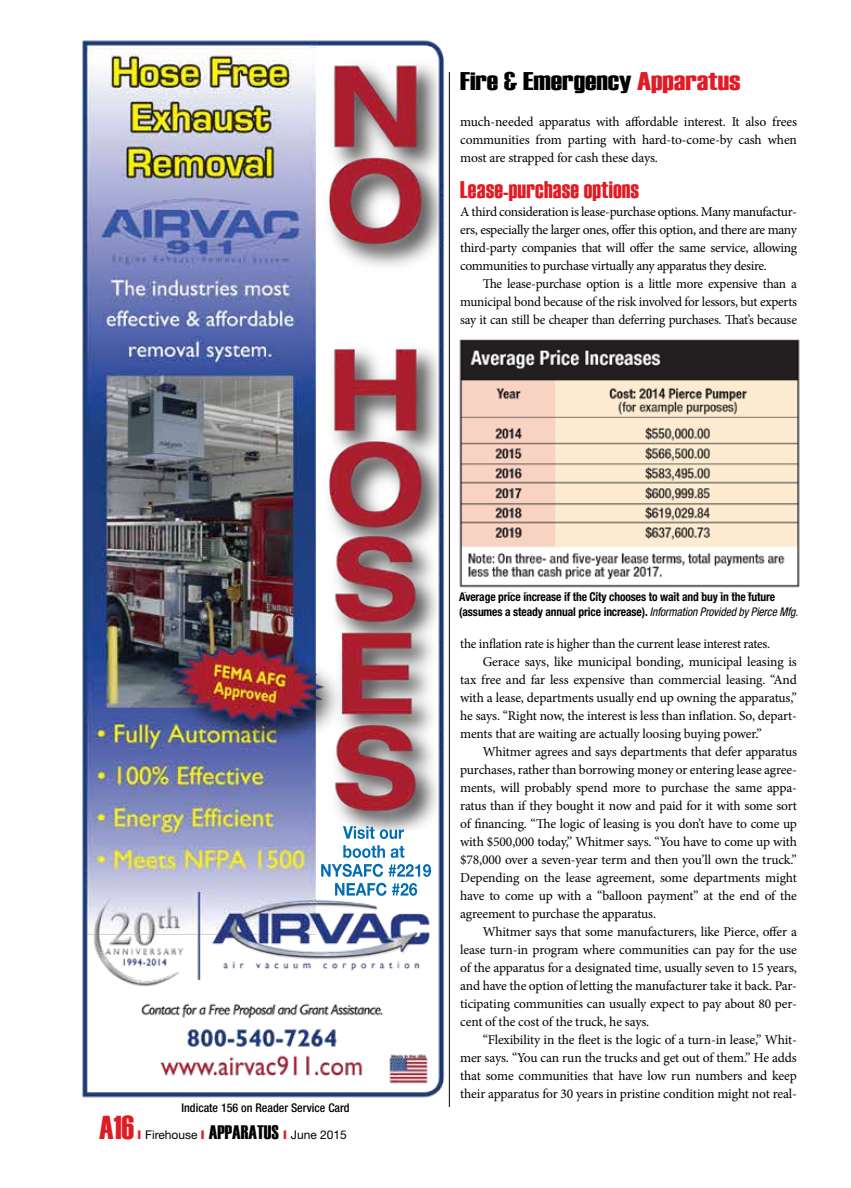
<style>
.page{position:relative;width:851px;height:1188px;background:#fff}
.page>*{position:absolute;margin:0;border:0;box-sizing:border-box;transform-origin:0 0}
.t1{font:33px "Haettenschweiler";color:#e11b24}
.t2{font:25.5px "Haettenschweiler";color:#000;scale:1.25 1}
.t3{font:24px "Haettenschweiler";letter-spacing:.01em;color:#e11b24}
.t4{font:13.5px/18px "Minion Pro";letter-spacing:-.015em;color:#000;text-align:justify}
.t5{font:700 condensed 12px/15px "Helvetica Neue LT Std";letter-spacing:-.01em;color:#000;scale:.96 1}
.t6{font:500 condensed 12px "Helvetica Neue LT Std";color:#000}
.t7{font:12px "Helvetica Neue LT Std";color:#000}
.s1{font-weight:900;color:#e11b24}
.s2{font-family:"Haettenschweiler";font-size:19.5px}
.s3{color:#e11b24}
.s4{font-weight:400;font-style:italic}
</style>
<div class="page">
<hr style="left:449px;top:72px;width:1px;height:1035px;background:#000">
<img style="left:459px;top:339px;width:341px;height:253px">
<img style="left:82px;top:40px;width:363px;height:1058px">
<p class="t6" style="left:181px;top:1101px;width:170px">Indicate 156 on Reader Service Card</p>
<p class="t1" style="left:99px;top:1109px;width:36px">A16</p>
<p class="t7" style="left:137px;top:1128px;width:211px"><span class="s1">l</span> Firehouse <span class="s1">l</span> <span class="s2">Apparatus</span> <span class="s1">l</span> June 2015</p>
<p class="t2" style="left:460px;top:66px;width:226px">Fire &amp; Emergency <span class="s3">Apparatus</span></p>
<p class="t4" style="left:460px;top:113px;width:338px">much-needed apparatus with affordable interest. It also frees communities from parting with hard-to-come-by cash when most are strapped for cash these days.</p>
<p class="t3" style="left:460px;top:176px;width:180px">Lease-purchase options</p>
<p class="t4" style="left:460px;top:203px;width:338px">A third consideration is lease-purchase options. Many manufactur-</p>
<p class="t4" style="left:460px;top:221px;width:338px">ers, especially the larger ones, offer this option, and there are many</p>
<p class="t4" style="left:460px;top:239px;width:338px">third-party companies that will offer the same service, allowing</p>
<p class="t4" style="left:460px;top:257px;width:308px">communities to purchase virtually any apparatus they desire.</p>
<p class="t4" style="left:482px;top:275px;width:316px">The lease-purchase option is a little more expensive than a</p>
<p class="t4" style="left:460px;top:293px;width:338px">municipal bond because of the risk involved for lessors, but experts</p>
<p class="t4" style="left:460px;top:311px;width:338px">say it can still be cheaper than deferring purchases. That’s because</p>
<p class="t5" style="left:459px;top:589px;width:354px">Average price increase if the City chooses to wait and buy in the future (assumes a steady annual price increase). <span class="s4">Information Provided by Pierce Mfg.</span></p>
<p class="t4" style="left:460px;top:635px;width:311px">the inflation rate is higher than the current lease interest rates.</p>
<p class="t4" style="left:482px;top:653px;width:316px">Gerace says, like municipal bonding, municipal leasing is</p>
<p class="t4" style="left:460px;top:671px;width:338px">tax free and far less expensive than commercial leasing. “And</p>
<p class="t4" style="left:460px;top:689px;width:338px">with a lease, departments usually end up owning the apparatus,”</p>
<p class="t4" style="left:460px;top:707px;width:338px">he says. “Right now, the interest is less than inflation. So, depart-</p>
<p class="t4" style="left:460px;top:725px;width:303px">ments that are waiting are actually loosing buying power.”</p>
<p class="t4" style="left:482px;top:743px;width:316px">Whitmer agrees and says departments that defer apparatus</p>
<p class="t4" style="left:460px;top:761px;width:338px">purchases, rather than borrowing money or entering lease agree-</p>
<p class="t4" style="left:460px;top:779px;width:338px">ments, will probably spend more to purchase the same appa-</p>
<p class="t4" style="left:460px;top:797px;width:338px">ratus than if they bought it now and paid for it with some sort</p>
<p class="t4" style="left:460px;top:815px;width:338px">of financing. “The logic of leasing is you don’t have to come up</p>
<p class="t4" style="left:460px;top:833px;width:338px">with $500,000 today,” Whitmer says. “You have to come up with</p>
<p class="t4" style="left:460px;top:851px;width:338px">$78,000 over a seven-year term and then you’ll own the truck.”</p>
<p class="t4" style="left:460px;top:869px;width:338px">Depending on the lease agreement, some departments might</p>
<p class="t4" style="left:460px;top:887px;width:338px">have to come up with a “balloon payment” at the end of the</p>
<p class="t4" style="left:460px;top:905px;width:197px">agreement to purchase the apparatus.</p>
<p class="t4" style="left:482px;top:923px;width:316px">Whitmer says that some manufacturers, like Pierce, offer a</p>
<p class="t4" style="left:460px;top:941px;width:338px">lease turn-in program where communities can pay for the use</p>
<p class="t4" style="left:460px;top:959px;width:338px">of the apparatus for a designated time, usually seven to 15 years,</p>
<p class="t4" style="left:460px;top:977px;width:338px">and have the option of letting the manufacturer take it back. Par-</p>
<p class="t4" style="left:460px;top:995px;width:338px">ticipating communities can usually expect to pay about 80 per-</p>
<p class="t4" style="left:460px;top:1013px;width:191px">cent of the cost of the truck, he says.</p>
<p class="t4" style="left:482px;top:1031px;width:316px">“Flexibility in the fleet is the logic of a turn-in lease,” Whit-</p>
<p class="t4" style="left:460px;top:1049px;width:338px">mer says. “You can run the trucks and get out of them.” He adds</p>
<p class="t4" style="left:460px;top:1067px;width:338px">that some communities that have low run numbers and keep</p>
<p class="t4" style="left:460px;top:1085px;width:338px">their apparatus for 30 years in pristine condition might not real-</p>
</div>
